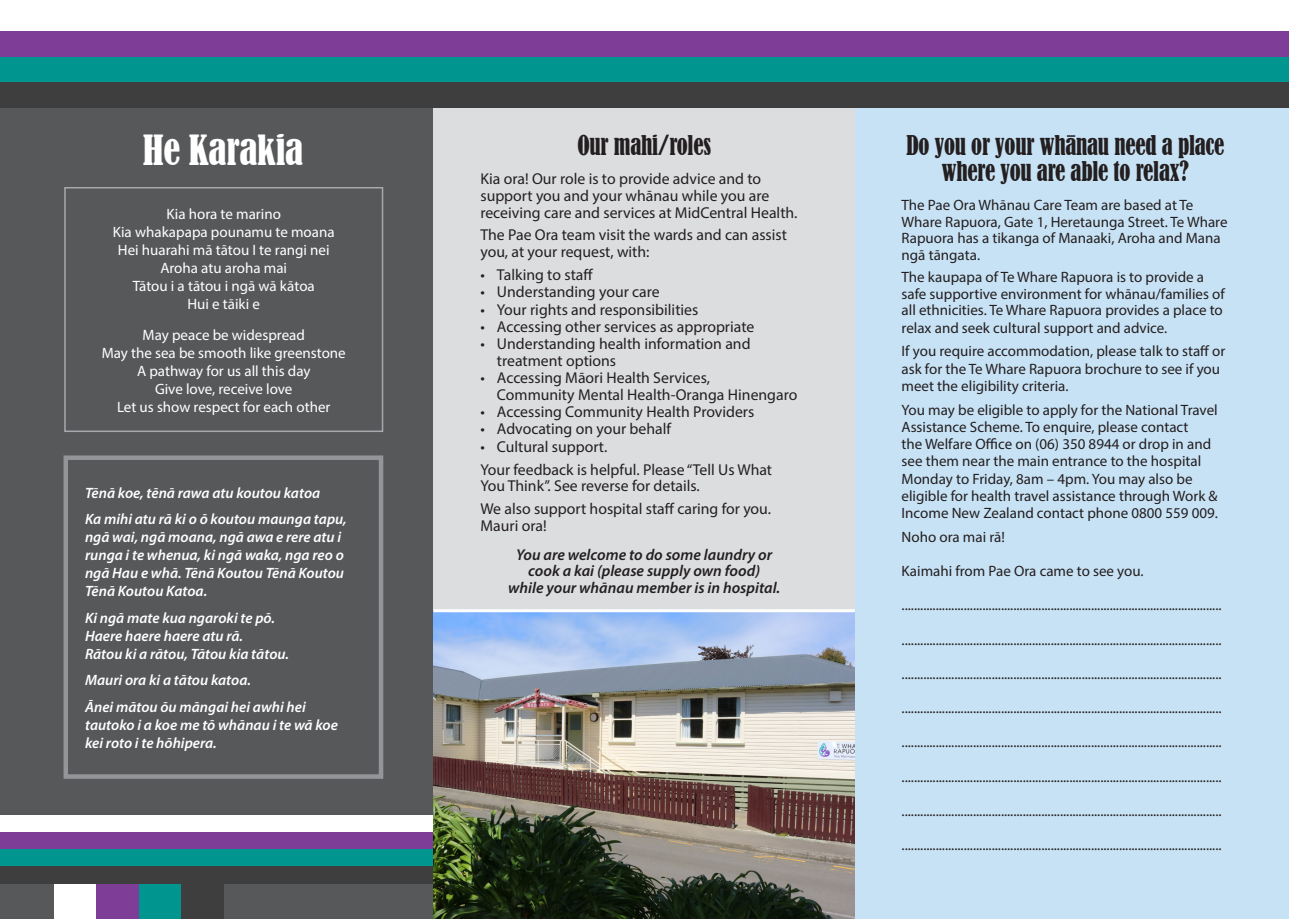
<style>
.page{position:relative;width:1289px;height:919px;background:#fff}
.page>*{position:absolute;margin:0;border:0;box-sizing:border-box;transform-origin:0 0}
.t1{font:condensed 39px "Bernard";letter-spacing:-.01em;color:#fff}
.t2{font:condensed 25.5px/25.5px "Bernard";letter-spacing:-.01em;color:#231f20;text-align:center;scale:.9 1}
.t3{font:15.75px/16.5px "Myriad Pro";color:#231f20}
.t4{font:italic 600 15.75px/16.5px "Myriad Pro";color:#231f20;text-align:center}
.t5{font:15px/17.2px "Myriad Pro";color:#231f20}
.t6{font:italic 600 15px/18px "Myriad Pro";color:#fff}
.t7{font:15px/18px "Myriad Pro";color:#fff;text-align:center}
</style>
<div class="page">
<div style="left:0;top:0;width:444px;height:918px;background:#57585a"></div>
<div style="left:54px;top:823px;width:43px;height:95px;background:#fff"></div>
<div style="left:97px;top:823px;width:42px;height:95px;background:#7e3e98"></div>
<div style="left:139px;top:823px;width:43px;height:95px;background:#00958e"></div>
<div style="left:182px;top:823px;width:42px;height:95px;background:#3e3e3f"></div>
<div style="left:0;top:815px;width:454px;height:17px;background:#fff"></div>
<div style="left:0;top:832px;width:454px;height:17px;background:#7e3e98"></div>
<div style="left:0;top:849px;width:454px;height:17px;background:#00958e"></div>
<div style="left:0;top:866px;width:454px;height:17px;background:#3e3e3f"></div>
<div style="left:854px;top:92px;width:434px;height:826px;background:#c8e2f5"></div>
<div style="left:64px;top:187px;width:319px;height:245px;border:2px solid #a8a9ad"></div>
<div style="left:63px;top:455px;width:320px;height:323px;border:4px solid #939598"></div>
<div style="left:433px;top:0;width:421px;height:918px;background:#dcdddf"></div>
<img style="left:433px;top:612px;width:421px;height:306px">
<hr style="left:433px;top:609px;width:421px;height:3px;background:#fff">
<svg style="left:1066px;top:135px;width:9px;height:2px"></svg>
<div style="left:0;top:0;width:1288px;height:31px;background:#fff"></div>
<div style="left:0;top:31px;width:1288px;height:26px;background:#7e3e98"></div>
<div style="left:0;top:57px;width:1288px;height:25px;background:#00958e"></div>
<div style="left:0;top:82px;width:1288px;height:26px;background:#3e3e3f"></div>
<h1 class="t1" style="left:143px;top:127px;width:162px">He Karakia</h1>
<h2 class="t2" style="left:577px;top:133px;width:150px">Our mahi/roles</h2>
<p class="t3" style="left:480px;top:171px;width:318px">Kia ora! Our role is to provide advice and to support you and your whānau while you are receiving care and services at MidCentral Health.</p>
<p class="t3" style="left:480px;top:226px;width:308px">The Pae Ora team visit the wards and can assist you, at your request, with:</p>
<p class="t3" style="left:480px;top:266px;width:114px">• Talking to staff</p>
<p class="t3" style="left:480px;top:283px;width:181px">• Understanding your care</p>
<p class="t3" style="left:480px;top:301px;width:219px">• Your rights and responsibilities</p>
<p class="t3" style="left:480px;top:318px;width:275px">• Accessing other services as appropriate</p>
<p class="t3" style="left:497px;top:335px;width:255px;text-indent:-17px">• Understanding health information and treatment options</p>
<p class="t3" style="left:497px;top:369px;width:302px;text-indent:-17px">• Accessing Māori Health Services,<br>Community Mental Health-Oranga Hinengaro</p>
<p class="t3" style="left:480px;top:403px;width:275px">• Accessing Community Health Providers</p>
<p class="t3" style="left:480px;top:420px;width:192px">• Advocating on your behalf</p>
<p class="t3" style="left:480px;top:435px;width:293px;line-height:23px">• Cultural support.<br>Your feedback is helpful. Please “Tell Us What</p>
<p class="t3" style="left:480px;top:474px;width:292px;line-height:23px">You Think”. See reverse for details.<br>We also support hospital staff caring for you.</p>
<p class="t3" style="left:480px;top:517px;width:68px">Mauri ora!</p>
<p class="t4" style="left:508px;top:546px;width:273px">You are welcome to do some laundry or cook a kai (please supply own food)<br>while your whānau member is in hospital.</p>
<p class="t7" style="left:113px;top:204px;width:223px">Kia hora te marino<br>Kia whakapapa pounamu te moana<br>Hei huarahi mā tātou I te rangi nei<br>Aroha atu aroha mai<br>Tātou i a tātou i ngā wā kātoa<br>Hui e tāiki e</p>
<p class="t7" style="left:102px;top:325px;width:246px">May peace be widespread<br>May the sea be smooth like greenstone<br>A pathway for us all this day<br>Give love, receive love<br>Let us show respect for each other</p>
<p class="t6" style="left:85px;top:479px;width:263px;line-height:26.5px">Tēnā koe, tēnā rawa atu koutou katoa<br>Ka mihi atu rā ki o ō koutou maunga tapu,</p>
<p class="t6" style="left:85px;top:527px;width:260px">ngā wai, ngā moana, ngā awa e rere atu i runga i te whenua, ki ngā waka, nga reo o ngā Hau e whā. Tēnā Koutou Tēnā Koutou<br>Tēnā Koutou Katoa.</p>
<p class="t6" style="left:85px;top:608px;width:205px">Ki ngā mate kua ngaroki te pō.<br>Haere haere haere atu rā.<br>Rātou ki a rātou, Tātou kia tātou.</p>
<p class="t6" style="left:85px;top:666px;width:222px;line-height:26.5px">Mauri ora ki a tātou katoa.<br>Ānei mātou ōu māngai hei awhi hei</p>
<p class="t6" style="left:85px;top:715px;width:254px">tautoko i a koe me tō whānau i te wā koe kei roto i te hōhipera.</p>
<h2 class="t2" style="left:906px;top:133px;width:355px">Do you or your whanau need a place where you are able to relax?</h2>
<p class="t5" style="left:901px;top:196px;width:327px;line-height:16.5px">The Pae Ora Whānau Care Team are based at Te Whare Rapuora, Gate 1, Heretaunga Street. Te Whare Rapuora has a tikanga of Manaaki, Aroha and Mana ngā tāngata.</p>
<p class="t5" style="left:901px;top:269px;width:325px;line-height:16.8px">The kaupapa of Te Whare Rapuora is to provide a safe supportive environment for whānau/families of all ethnicities. Te Whare Rapuora provides a place to relax and seek cultural support and advice.</p>
<p class="t5" style="left:901px;top:342px;width:325px">If you require accommodation, please talk to staff or ask for the Te Whare Rapuora brochure to see if you meet the eligibility criteria.</p>
<p class="t5" style="left:901px;top:400px;width:318px">You may be eligible to apply for the National Travel Assistance Scheme. To enquire, please contact<br>the Welfare Office on (06) 350 8944 or drop in and see them near the main entrance to the hospital Monday to Friday, 8am – 4pm. You may also be eligible for health travel assistance through Work &amp; Income New Zealand contact phone 0800 559 009.</p>
<p class="t5" style="left:901px;top:527px;width:105px">Noho ora mai rā!</p>
<p class="t5" style="left:901px;top:562px;width:244px">Kaimahi from Pae Ora came to see you.</p>
<p class="t5" style="left:901px;top:596px;width:321px">.......................................................................................................</p>
<p class="t5" style="left:901px;top:630px;width:321px">.......................................................................................................</p>
<p class="t5" style="left:901px;top:665px;width:321px">.......................................................................................................</p>
<p class="t5" style="left:901px;top:699px;width:321px">.......................................................................................................</p>
<p class="t5" style="left:901px;top:733px;width:321px">.......................................................................................................</p>
<p class="t5" style="left:901px;top:767px;width:321px">.......................................................................................................</p>
<p class="t5" style="left:901px;top:802px;width:321px">.......................................................................................................</p>
<p class="t5" style="left:901px;top:836px;width:321px">.......................................................................................................</p>
</div>
